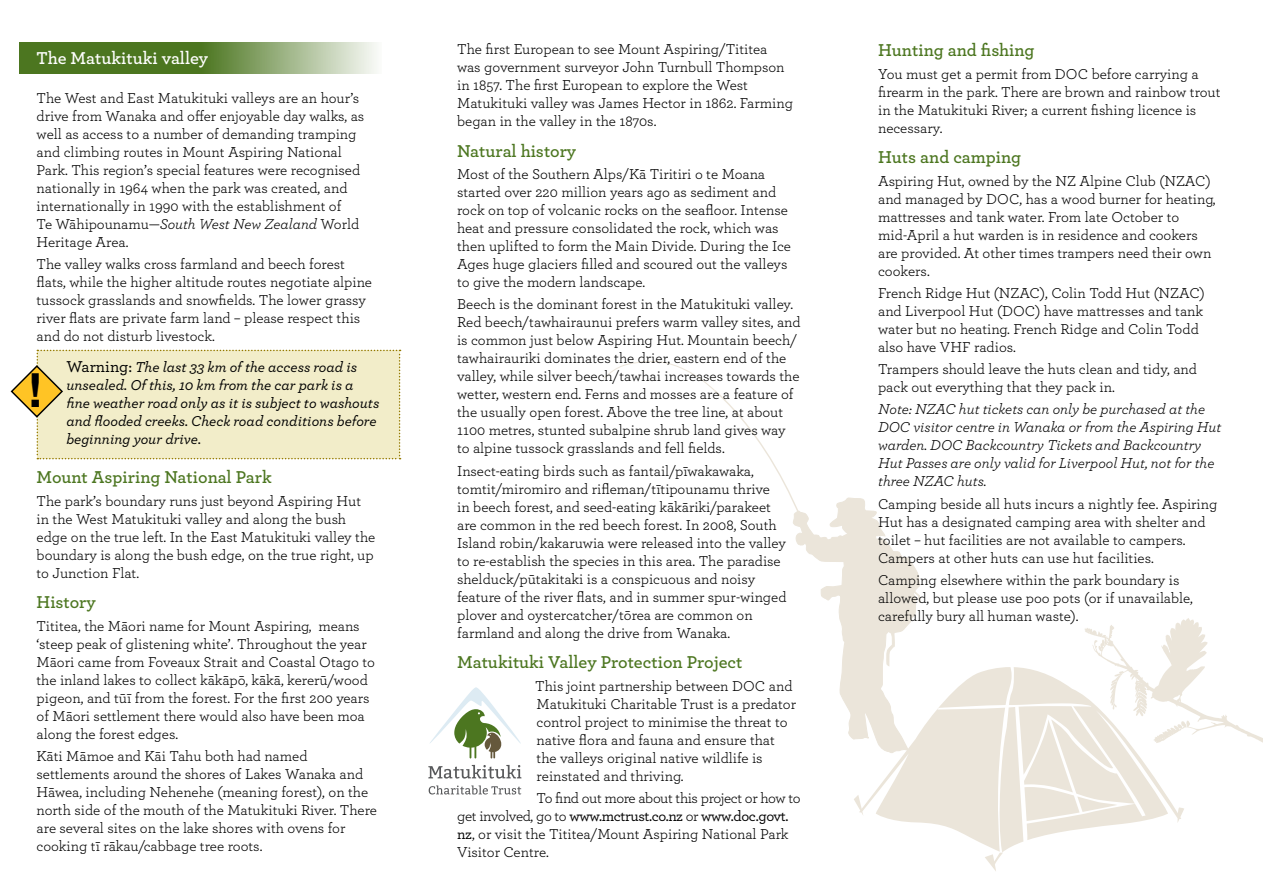
<style>
.page{position:relative;width:1263px;height:893px;background:#fff}
.page>*{position:absolute;margin:0;border:0;box-sizing:border-box;transform-origin:0 0}
.t1{font:700 47.25px "Helvetica Neue LT Std";color:#000}
.t2{font:600 18px "Archer";color:#4c7620}
.t3{font:600 18px "Archer";color:#fff}
.t4{font:15px/18px "Archer";color:#000}
.t5{font:italic 15px/18px "Archer";color:#000}
.t6{font:italic 500 15px/18px "Archer";color:#000}
.s1{font-style:italic}
.s2{font-style:normal;font-size:16.5px}
.s3{font-weight:500}
</style>
<div class="page">
<svg style="left:20px;top:42px;width:357px;height:31px;fill:#4c7620"></svg>
<svg style="left:603px;top:361px;width:318px;height:379px"></svg>
<svg style="left:1085px;top:618px;width:178px;height:125px"></svg>
<svg style="left:10px;top:350px;width:391px;height:109px"></svg>
<svg style="left:854px;top:667px;width:330px;height:204px;fill:#ece6dc"></svg>
<svg style="left:428px;top:765px;width:93px;height:14px"></svg>
<svg style="left:429px;top:785px;width:92px;height:9px"></svg>
<svg style="left:430px;top:687px;width:91px;height:71px"></svg>
<p class="t3" style="left:37px;top:44px;width:173px">The Matukituki valley</p>
<p class="t4" style="left:37px;top:88px;width:329px">The West and East Matukituki valleys are an hour’s drive from Wanaka and offer enjoyable day walks, as well as access to a number of demanding tramping and climbing routes in Mount Aspiring National Park. This region’s special features were recognised nationally in 1964 when the park was created, and internationally in 1990 with the establishment of<br>Te Wāhipounamu—<span class="s1">South West New Zealand</span> World Heritage Area.</p>
<p class="t4" style="left:37px;top:255px;width:337px">The valley walks cross farmland and beech forest flats, while the higher altitude routes negotiate alpine tussock grasslands and snowfields. The lower grassy river flats are private farm land – please respect this and do not disturb livestock.</p>
<p class="t6" style="left:66px;top:357px;width:314px"><span class="s2">Warning:</span> The last 33 km of the access road is unsealed. Of this, 10 km from the car park is a fine weather road only as it is subject to washouts and flooded creeks. Check road conditions before beginning your drive.</p>
<p class="t2" style="left:37px;top:464px;width:237px">Mount Aspiring National Park</p>
<p class="t4" style="left:37px;top:491px;width:340px">The park’s boundary runs just beyond Aspiring Hut in the West Matukituki valley and along the bush edge on the true left. In the East Matukituki valley the boundary is along the bush edge, on the true right, up to Junction Flat.</p>
<p class="t2" style="left:37px;top:589px;width:61px">History</p>
<p class="t4" style="left:37px;top:616px;width:340px">Tititea, the Māori name for Mount Aspiring, means ‘steep peak of glistening white’. Throughout the year Māori came from Foveaux Strait and Coastal Otago to the inland lakes to collect kākāpō, kākā, kererū/wood pigeon, and tūī from the forest. For the first 200 years of Māori settlement there would also have been moa along the forest edges.</p>
<p class="t4" style="left:37px;top:746px;width:342px">Kāti Māmoe and Kāi Tahu both had named settlements around the shores of Lakes Wanaka and Hāwea, including Nehenehe (meaning forest), on the north side of the mouth of the Matukituki River. There are several sites on the lake shores with ovens for cooking tī rākau/cabbage tree roots.</p>
<h1 class="t1" style="left:29px;top:361px;width:15px">!</h1>
<p class="t4" style="left:457px;top:39px;width:337px">The first European to see Mount Aspiring/Tititea was government surveyor John Turnbull Thompson in 1857. The first European to explore the West Matukituki valley was James Hector in 1862. Farming began in the valley in the 1870s.</p>
<p class="t2" style="left:457px;top:137px;width:121px">Natural history</p>
<p class="t4" style="left:457px;top:164px;width:335px">Most of the Southern Alps/Kā Tiritiri o te Moana started over 220 million years ago as sediment and rock on top of volcanic rocks on the seafloor. Intense heat and pressure consolidated the rock, which was then uplifted to form the Main Divide. During the Ice Ages huge glaciers filled and scoured out the valleys to give the modern landscape.</p>
<p class="t4" style="left:457px;top:295px;width:345px">Beech is the dominant forest in the Matukituki valley.<br>Red beech/tawhairaunui prefers warm valley sites, and is common just below Aspiring Hut. Mountain beech/ tawhairauriki dominates the drier, eastern end of the valley, while silver beech/tawhai increases towards the wetter, western end. Ferns and mosses are a feature of the usually open forest. Above the tree line, at about 1100 metres, stunted subalpine shrub land gives way to alpine tussock grasslands and fell fields.</p>
<p class="t4" style="left:457px;top:461px;width:331px">Insect-eating birds such as fantail/pīwakawaka, tomtit/miromiro and rifleman/tītipounamu thrive<br>in beech forest, and seed-eating kākāriki/parakeet are common in the red beech forest. In 2008, South Island robin/kakaruwia were released into the valley to re-establish the species in this area. The paradise shelduck/pūtakitaki is a conspicuous and noisy feature of the river flats, and in summer spur-winged plover and oystercatcher/tōrea are common on farmland and along the drive from Wanaka.</p>
<p class="t2" style="left:457px;top:649px;width:287px">Matukituki Valley Protection Project</p>
<p class="t4" style="left:535px;top:676px;width:262px">This joint partnership between DOC and Matukituki Charitable Trust is a predator control project to minimise the threat to native flora and fauna and ensure that the valleys original native wildlife is reinstated and thriving.</p>
<p class="t4" style="left:457px;top:788px;width:345px;text-indent:80px">To find out more about this project or how to get involved, go to <span class="s3">www.mctrust.co.nz</span> or <span class="s3">www.doc.govt. nz</span>, or visit the Tititea/Mount Aspiring National Park Visitor Centre.</p>
<p class="t2" style="left:878px;top:37px;width:158px">Hunting and fishing</p>
<p class="t4" style="left:878px;top:64px;width:344px">You must get a permit from DOC before carrying a firearm in the park. There are brown and rainbow trout in the Matukituki River; a current fishing licence is necessary.</p>
<p class="t2" style="left:878px;top:144px;width:145px">Huts and camping</p>
<p class="t4" style="left:878px;top:171px;width:339px">Aspiring Hut, owned by the NZ Alpine Club (NZAC) and managed by DOC, has a wood burner for heating, mattresses and tank water. From late October to mid-April a hut warden is in residence and cookers are provided. At other times trampers need their own cookers.</p>
<p class="t4" style="left:878px;top:283px;width:328px">French Ridge Hut (NZAC), Colin Todd Hut (NZAC) and Liverpool Hut (DOC) have mattresses and tank water but no heating. French Ridge and Colin Todd also have VHF radios.</p>
<p class="t4" style="left:878px;top:359px;width:320px">Trampers should leave the huts clean and tidy, and pack out everything that they pack in.</p>
<p class="t5" style="left:878px;top:400px;width:345px">Note: NZAC hut tickets can only be purchased at the DOC visitor centre in Wanaka or from the Aspiring Hut warden. DOC Backcountry Tickets and Backcountry Hut Passes are only valid for Liverpool Hut, not for the three NZAC huts.</p>
<p class="t4" style="left:878px;top:494px;width:341px">Camping beside all huts incurs a nightly fee. Aspiring Hut has a designated camping area with shelter and toilet – hut facilities are not available to campers.<br>Campers at other huts can use hut facilities.</p>
<p class="t4" style="left:878px;top:570px;width:316px">Camping elsewhere within the park boundary is allowed, but please use poo pots (or if unavailable, carefully bury all human waste).</p>
</div>
